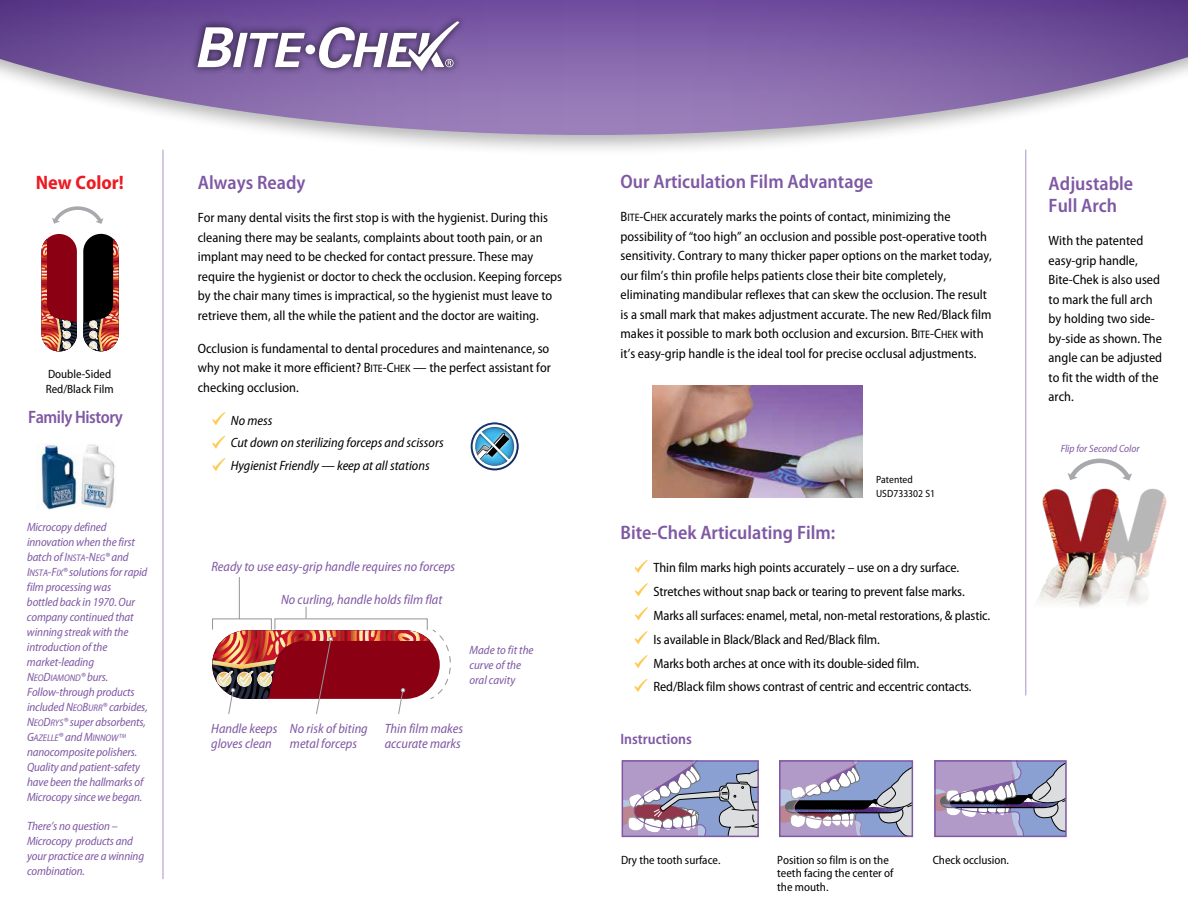
<style>
.page{position:relative;width:1188px;height:918px;background:#fff}
.page>*{position:absolute;margin:0;border:0;box-sizing:border-box;transform-origin:0 0}
.t1{font:600 semi-condensed 19.5px/22.5px "Myriad Pro";color:#7f58a4}
.t2{font:700 semi-condensed 19.5px "Myriad Pro";color:#ed1b23}
.t3{font:600 semi-condensed 18px "Myriad Pro";letter-spacing:-.025em;color:#7f58a4}
.t4{font:600 semi-condensed 15px "Myriad Pro";color:#7f58a4}
.t5{font:semi-condensed 13.5px/19.5px "Myriad Pro";color:#000}
.t6{font:italic semi-condensed 13.5px/15px "Myriad Pro";color:#7f58a4}
.t7{font:italic semi-condensed 13.5px/22.8px "Myriad Pro";color:#000}
.t8{font:italic semi-condensed 12px/15px "Myriad Pro";letter-spacing:-.01em;color:#7f58a4}
.t9{font:semi-condensed 12px/13.5px "Myriad Pro";color:#000}
.t10{font:semi-condensed 10.5px/13.5px "Myriad Pro";color:#000}
.t11{font:italic semi-condensed 10.5px "Myriad Pro";color:#7f58a4}
.t12{font:9.6px "Myriad Pro Semi Cn It SC800";letter-spacing:-.01em;color:#7f58a4}
.s1{font-family:"Myriad Pro Semi Cn It SC800";font-style:normal;font-stretch:normal}
.s2{font-family:"Myriad Pro Semi Cn It SC800";font-style:normal;font-stretch:normal;font-size:9.6px}
.s3{font-size:12px}
.s4{font-family:"Myriad Pro";font-style:italic;font-stretch:semi-condensed;font-size:12px}
.s5{font-family:"Myriad Pro Semi Cn SC800";font-stretch:normal}
.s6{font-family:"Myriad Pro Semi Cn SC800";font-stretch:normal;font-size:10.8px}
</style>
<div class="page">
<div style="left:0;top:0;width:1188px;height:157px;background:#000;opacity:.3"></div>
<svg style="left:0;top:0;width:1188px;height:135px;background:#947bb3"></svg>
<hr style="left:239px;top:577px;width:1px;height:42px;background:#939598">
<svg style="left:212px;top:607px;width:239px;height:107px"></svg>
<img style="left:653px;top:385px;width:209px;height:113px">
<svg style="left:42px;top:234px;width:35px;height:118px;background:#9f3238"></svg>
<img style="left:83px;top:234px;width:36px;height:117px">
<svg style="left:52px;top:206px;width:52px;height:18px"></svg>
<img style="left:470px;top:422px;width:49px;height:49px">
<svg style="left:473px;top:424px;width:44px;height:44px"></svg>
<svg style="left:213px;top:412px;width:12px;height:13px"></svg>
<svg style="left:213px;top:436px;width:12px;height:13px"></svg>
<svg style="left:213px;top:458px;width:12px;height:13px"></svg>
<svg style="left:1067px;top:458px;width:65px;height:23px"></svg>
<hr style="left:162px;top:150px;width:2px;height:729px;background:#b39ecc">
<hr style="left:1025px;top:150px;width:1px;height:546px;background:#b39ecc">
<svg style="left:937px;top:763px;width:127px;height:71px;background:#a39cbe"></svg>
<div style="left:934px;top:760px;width:133px;height:77px;border:2px solid #7f58a4"></div>
<svg style="left:625px;top:763px;width:131px;height:71px;background:#aca6c1"></svg>
<div style="left:622px;top:760px;width:137px;height:77px;border:2px solid #7f58a4"></div>
<svg style="left:782px;top:763px;width:128px;height:71px;background:#9b99b6"></svg>
<div style="left:779px;top:760px;width:134px;height:77px;border:2px solid #7f58a4"></div>
<div style="left:190px;top:14px;width:277px;height:65px;background:#000;opacity:.6"></div>
<div style="left:305px;top:45px;width:10px;height:9px;background:#fff;border-radius:50%"></div>
<svg style="left:198px;top:27px;width:107px;height:40px"></svg>
<svg style="left:318px;top:21px;width:141px;height:50px"></svg>
<svg style="left:635px;top:583px;width:13px;height:13px"></svg>
<svg style="left:635px;top:560px;width:13px;height:13px"></svg>
<svg style="left:635px;top:607px;width:13px;height:13px"></svg>
<svg style="left:635px;top:631px;width:13px;height:13px"></svg>
<svg style="left:635px;top:655px;width:13px;height:13px"></svg>
<img style="left:37px;top:444px;width:78px;height:65px">
<img style="left:1122px;top:488px;width:45px;height:117px">
<img style="left:1036px;top:488px;width:86px;height:120px">
<svg style="left:635px;top:679px;width:12px;height:13px"></svg>
<h1 class="t2" style="left:36px;top:172px;width:89px">New Color!</h1>
<p class="t9" style="left:46px;top:367px;width:69px;line-height:15px">Double-Sided<br>Red/Black Film</p>
<h2 class="t3" style="left:28px;top:407px;width:96px">Family History</h2>
<p class="t8" style="left:27px;top:520px;width:122px">Microcopy defined innovation when the first batch of <span class="s1">I</span><span class="s2">NSTA</span><span class="s1">-N</span><span class="s2">EG</span><span class="s1">®</span> and<br><span class="s1">I</span><span class="s2">NSTA</span><span class="s1">-F</span><span class="s2">IX</span><span class="s1">®</span> solutions for rapid film processing was<br>bottled back in 1970. Our company continued that winning streak with the introduction of the market-leading</p>
<p class="t12" style="left:27px;top:673px;width:83px"><span class="s3">N</span>EO<span class="s3">D</span>IAMOND<span class="s3">®</span> <span class="s4">burs.</span></p>
<p class="t8" style="left:27px;top:685px;width:122px">Follow-through products included <span class="s1">N</span><span class="s2">EO</span><span class="s1">B</span><span class="s2">URR</span><span class="s1">®</span> carbides,<br><span class="s1">N</span><span class="s2">EO</span><span class="s1">D</span><span class="s2">RYS</span><span class="s1">®</span> super absorbents,</p>
<p class="t12" style="left:27px;top:733px;width:97px"><span class="s3">G</span>AZELLE<span class="s4">® and</span> <span class="s3">M</span>INNOW<sup>TM</sup></p>
<p class="t8" style="left:27px;top:745px;width:118px">nanocomposite polishers.<br>Quality and patient-safety have been the hallmarks of<br>Microcopy since we began.</p>
<p class="t8" style="left:27px;top:819px;width:119px">There’s no question –<br>Microcopy products and your practice are a winning combination.</p>
<h1 class="t1" style="left:198px;top:172px;width:109px">Always Ready</h1>
<p class="t5" style="left:198px;top:208px;width:366px">For many dental visits the first stop is with the hygienist. During this cleaning there may be sealants, complaints about tooth pain, or an implant may need to be checked for contact pressure. These may require the hygienist or doctor to check the occlusion. Keeping forceps by the chair many times is impractical, so the hygienist must leave to retrieve them, all the while the patient and the doctor are waiting.</p>
<p class="t5" style="left:198px;top:339px;width:354px;text-align:justify">Occlusion is fundamental to dental procedures and maintenance, so why not make it more efficient? <span class="s5">B</span><span class="s6">ITE</span><span class="s5">-C</span><span class="s6">HEK</span> — the perfect assistant for checking occlusion.</p>
<p class="t7" style="left:231px;top:409px;width:214px">No mess<br>Cut down on sterilizing forceps and scissors<br>Hygienist Friendly — keep at all stations</p>
<p class="t6" style="left:211px;top:559px;width:245px">Ready to use easy-grip handle requires no forceps</p>
<p class="t6" style="left:281px;top:592px;width:163px">No curling, handle holds film flat</p>
<p class="t8" style="left:470px;top:643px;width:66px">Made to fit the curve of the oral cavity</p>
<p class="t6" style="left:211px;top:721px;width:68px">Handle keeps gloves clean</p>
<p class="t6" style="left:290px;top:721px;width:79px">No risk of biting metal forceps</p>
<p class="t6" style="left:385px;top:721px;width:80px">Thin film makes accurate marks</p>
<h1 class="t1" style="left:621px;top:171px;width:254px">Our Articulation Film Advantage</h1>
<p class="t5" style="left:621px;top:207px;width:373px"><span class="s5">B</span><span class="s6">ITE</span><span class="s5">-C</span><span class="s6">HEK</span> accurately marks the points of contact, minimizing the possibility of “too high” an occlusion and possible post-operative tooth sensitivity. Contrary to many thicker paper options on the market today, our film’s thin profile helps patients close their bite completely, eliminating mandibular reflexes that can skew the occlusion. The result is a small mark that makes adjustment accurate. The new Red/Black film makes it possible to mark both occlusion and excursion. <span class="s5">B</span><span class="s6">ITE</span><span class="s5">-C</span><span class="s6">HEK</span> with it’s easy-grip handle is the ideal tool for precise occlusal adjustments.</p>
<p class="t10" style="left:876px;top:473px;width:60px">Patented<br>USD733302 S1</p>
<h1 class="t1" style="left:621px;top:522px;width:216px">Bite-Chek Articulating Film:</h1>
<p class="t5" style="left:654px;top:556px;width:338px;line-height:23.9px">Thin film marks high points accurately – use on a dry surface.<br>Stretches without snap back or tearing to prevent false marks.<br>Marks all surfaces: enamel, metal, non-metal restorations, &amp; plastic.<br>Is available in Black/Black and Red/Black film.<br>Marks both arches at once with its double-sided film.<br>Red/Black film shows contrast of centric and eccentric contacts.</p>
<p class="t4" style="left:620px;top:731px;width:73px">Instructions</p>
<h1 class="t1" style="left:1049px;top:172px;width:86px">Adjustable<br>Full Arch</h1>
<p class="t5" style="left:1049px;top:231px;width:115px">With the patented easy-grip handle,<br>Bite-Chek is also used to mark the full arch by holding two side&shy;by-side as shown. The angle can be adjusted to fit the width of the arch.</p>
<p class="t11" style="left:1061px;top:443px;width:80px">Flip for Second Color</p>
<p class="t9" style="left:621px;top:853px;width:101px">Dry the tooth surface.</p>
<p class="t9" style="left:777px;top:853px;width:118px">Position so film is on the teeth facing the center of the mouth.</p>
<p class="t9" style="left:933px;top:853px;width:78px">Check occlusion.</p>
</div>
